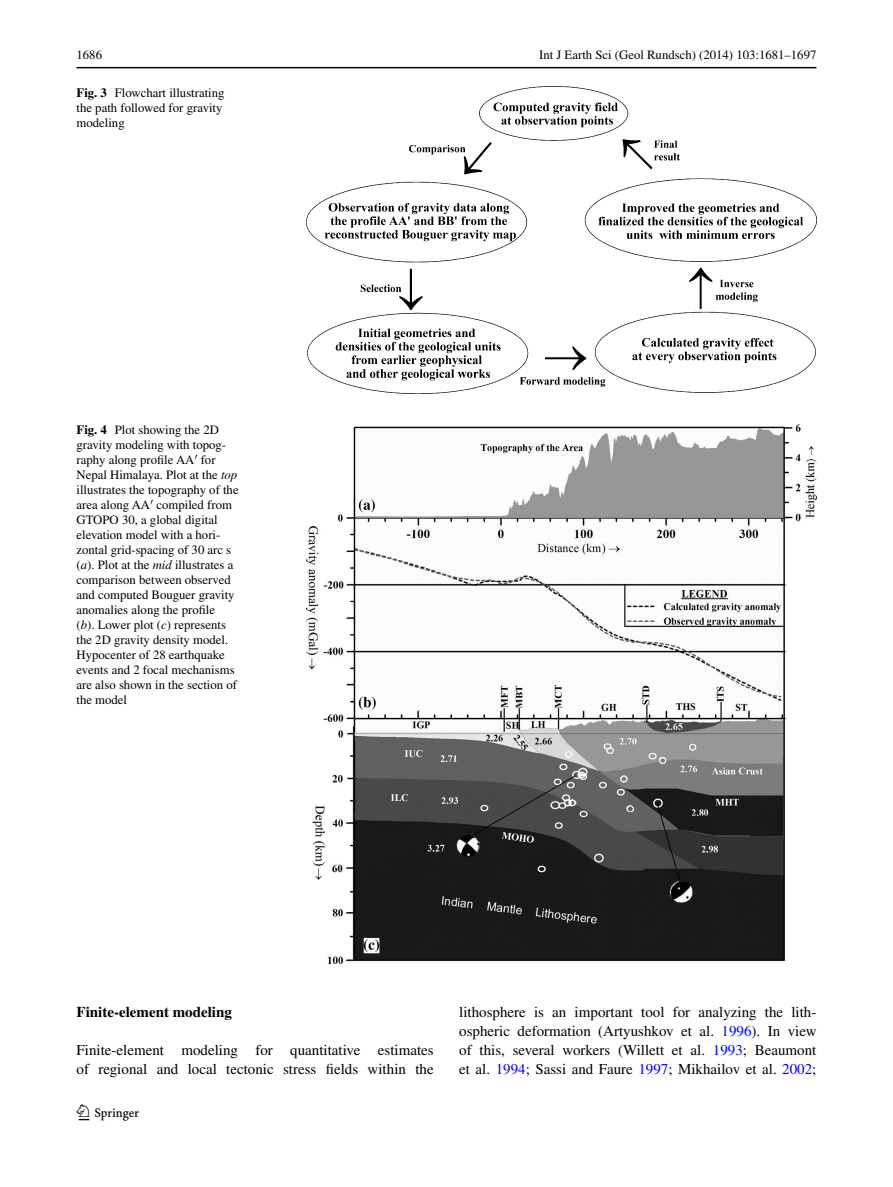
<style>
.page{position:relative;width:893px;height:1187px;background:#fff}
.page>*{position:absolute;margin:0;border:0;box-sizing:border-box;transform-origin:0 0}
.t1{font:22.5px "Springnew";color:#000}
.t2{font:15px/18.8px "Times";color:#000}
.t3{font:700 15px "Times";color:#000}
.t4{font:12.75px/15px "Times";color:#000}
.s1{font-weight:700}
.s2{font-style:italic}
.s3{color:#00f}
</style>
<div class="page">
<hr style="left:77px;top:67px;width:739px;height:1px;background:#000">
<img style="left:306px;top:87px;width:510px;height:306px">
<img style="left:306px;top:424px;width:510px;height:539px">
<p class="t4" style="left:77px;top:48px;width:27px">1686</p>
<p class="t4" style="left:539px;top:48px;width:279px">Int J Earth Sci (Geol Rundsch) (2014) 103:1681–1697</p>
<p class="t4" style="left:77px;top:85px;width:150px"><span class="s1">Fig. 3</span> Flowchart illustrating the path followed for gravity modeling</p>
<p class="t4" style="left:77px;top:422px;width:164px"><span class="s1">Fig. 4</span> Plot showing the 2D gravity modeling with topog&shy;raphy along profile AA for<br>Nepal Himalaya. Plot at the <span class="s2">top </span>illustrates the topography of the area along AA compiled from<br>GTOPO 30, a global digital elevation model with a hori&shy;zontal grid-spacing of 30 arc s (<span class="s2">a</span>). Plot at the <span class="s2">mid</span> illustrates a comparison between observed and computed Bouguer gravity anomalies along the profile<br>(<span class="s2">b</span>). Lower plot (<span class="s2">c</span>) represents the 2D gravity density model.<br>Hypocenter of 28 earthquake events and 2 focal mechanisms are also shown in the section of the model</p>
<p class="t3" style="left:77px;top:1003px;width:157px">Finite‑element modeling</p>
<p class="t2" style="left:77px;top:1040px;width:359px">Finite-element modeling for quantitative estimates of regional and local tectonic stress fields within the</p>
<h1 class="t1" style="left:79px;top:1104px;width:62px">1 3</h1>
<p class="t2" style="left:459px;top:1002px;width:359px;text-align:justify">lithosphere is an important tool for analyzing the lith&shy;ospheric deformation (Artyushkov et al. <span class="s3">1996</span>). In view of this, several workers (Willett et al. <span class="s3">1993</span>; Beaumont et al. <span class="s3">1994</span>; Sassi and Faure <span class="s3">1997</span>; Mikhailov et al. <span class="s3">2002</span>;</p>
</div>
